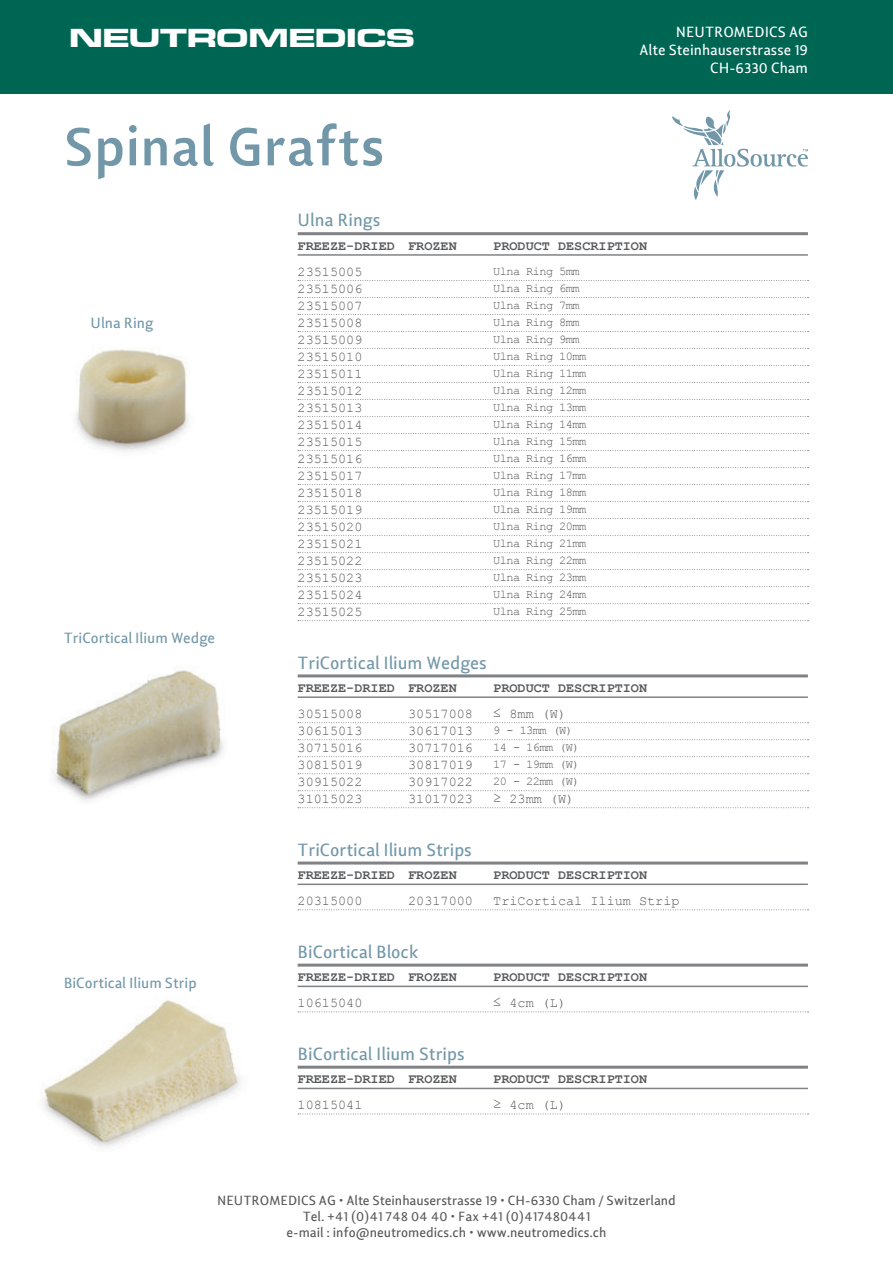
<style>
.page{position:relative;width:893px;height:1263px;background:#fff}
.page>*{position:absolute;margin:0;border:0;box-sizing:border-box;transform-origin:0 0}
.t1{font:700 54px "Lisboa Sans LF";color:#7197a8}
.t2{font:27px "Microgramma D Bold Exte";letter-spacing:.01em;color:#fff;scale:1.2 1}
.t3{font:18px "Lisboa Sans LF";color:#7197a8}
.t4{font:15px/18px "Lisboa Sans LF";color:#fff;text-align:right}
.t5{font:15px "Lisboa Sans LF";color:#7197a8}
.t6{font:13.5px/17px "Courier New";color:#57585a}
.t7{font:700 13.5px "Courier New";color:#57585a}
.t8{font:13.5px/16.2px "Lisboa Sans LF";color:#57585a;text-align:center}
.t9{font:12px "Courier New";letter-spacing:-.05em;color:#57585a}
</style>
<div class="page">
<hr style="left:298px;top:232px;width:510px;height:3px;background:#808285">
<svg style="left:298px;top:280px;width:510px;height:1px"></svg>
<svg style="left:298px;top:314px;width:510px;height:1px"></svg>
<svg style="left:298px;top:348px;width:510px;height:1px"></svg>
<svg style="left:298px;top:297px;width:510px;height:1px"></svg>
<svg style="left:298px;top:331px;width:510px;height:1px"></svg>
<hr style="left:298px;top:254px;width:510px;height:2px;background:#808285">
<svg style="left:298px;top:365px;width:510px;height:1px"></svg>
<svg style="left:298px;top:399px;width:510px;height:1px"></svg>
<svg style="left:298px;top:433px;width:510px;height:1px"></svg>
<svg style="left:298px;top:382px;width:510px;height:1px"></svg>
<svg style="left:298px;top:416px;width:510px;height:1px"></svg>
<svg style="left:298px;top:467px;width:510px;height:1px"></svg>
<svg style="left:298px;top:450px;width:510px;height:1px"></svg>
<svg style="left:298px;top:501px;width:510px;height:1px"></svg>
<svg style="left:298px;top:484px;width:510px;height:1px"></svg>
<svg style="left:298px;top:535px;width:510px;height:1px"></svg>
<svg style="left:298px;top:518px;width:510px;height:1px"></svg>
<svg style="left:298px;top:552px;width:510px;height:1px"></svg>
<svg style="left:298px;top:586px;width:510px;height:1px"></svg>
<svg style="left:298px;top:569px;width:510px;height:1px"></svg>
<svg style="left:298px;top:620px;width:510px;height:1px"></svg>
<svg style="left:298px;top:603px;width:510px;height:1px"></svg>
<hr style="left:298px;top:674px;width:510px;height:3px;background:#808285">
<svg style="left:298px;top:722px;width:510px;height:1px"></svg>
<svg style="left:298px;top:756px;width:510px;height:1px"></svg>
<svg style="left:298px;top:790px;width:510px;height:1px"></svg>
<svg style="left:298px;top:739px;width:510px;height:1px"></svg>
<svg style="left:298px;top:773px;width:510px;height:1px"></svg>
<hr style="left:298px;top:696px;width:510px;height:2px;background:#808285">
<svg style="left:298px;top:807px;width:510px;height:1px"></svg>
<hr style="left:298px;top:861px;width:510px;height:3px;background:#808285">
<svg style="left:298px;top:909px;width:510px;height:1px"></svg>
<hr style="left:298px;top:883px;width:510px;height:2px;background:#808285">
<hr style="left:298px;top:963px;width:510px;height:3px;background:#808285">
<svg style="left:298px;top:1011px;width:510px;height:1px"></svg>
<hr style="left:298px;top:986px;width:510px;height:1px;background:#808285">
<hr style="left:298px;top:1066px;width:510px;height:3px;background:#808285">
<svg style="left:298px;top:1113px;width:510px;height:1px"></svg>
<hr style="left:298px;top:1088px;width:510px;height:1px;background:#808285">
<img style="left:75px;top:349px;width:114px;height:103px">
<div style="left:0;top:0;width:893px;height:94px;background:#006654"></div>
<svg style="left:672px;top:111px;width:136px;height:89px"></svg>
<img style="left:52px;top:670px;width:172px;height:132px">
<img style="left:42px;top:1000px;width:199px;height:147px">
<h2 class="t2" style="left:69px;top:19px;width:289px">NEUTROMEDICS</h2>
<p class="t4" style="left:640px;top:23px;width:170px">NEUTROMEDICS AG<br>Alte Steinhauserstrasse 19<br>CH-6330 Cham</p>
<h1 class="t1" style="left:64px;top:112px;width:323px">Spinal Grafts</h1>
<p class="t5" style="left:91px;top:314px;width:64px">Ulna Ring</p>
<p class="t5" style="left:64px;top:629px;width:153px">TriCortical Ilium Wedge</p>
<p class="t5" style="left:64px;top:974px;width:134px">BiCortical Ilium Strip</p>
<h3 class="t3" style="left:298px;top:210px;width:84px">Ulna Rings</h3>
<p class="t7" style="left:298px;top:237px;width:99px">FREEZE-DRIED</p>
<p class="t6" style="left:298px;top:263px;width:66px">23515005</p>
<p class="t6" style="left:298px;top:297px;width:66px">23515007</p>
<p class="t6" style="left:298px;top:280px;width:66px">23515006</p>
<p class="t6" style="left:298px;top:314px;width:66px">23515008</p>
<p class="t6" style="left:298px;top:331px;width:66px">23515009</p>
<p class="t7" style="left:408px;top:237px;width:50px">FROZEN</p>
<p class="t7" style="left:493px;top:237px;width:155px">PRODUCT DESCRIPTION</p>
<p class="t9" style="left:493px;top:264px;width:88px">Ulna Ring 5mm</p>
<p class="t9" style="left:493px;top:298px;width:88px">Ulna Ring 7mm</p>
<p class="t9" style="left:493px;top:332px;width:88px">Ulna Ring 9mm</p>
<p class="t9" style="left:493px;top:281px;width:88px">Ulna Ring 6mm</p>
<p class="t9" style="left:493px;top:315px;width:88px">Ulna Ring 8mm</p>
<p class="t6" style="left:298px;top:348px;width:66px">23515010</p>
<p class="t6" style="left:298px;top:382px;width:66px">23515012</p>
<p class="t6" style="left:298px;top:365px;width:66px">23515011</p>
<p class="t6" style="left:298px;top:399px;width:66px">23515013</p>
<p class="t6" style="left:298px;top:416px;width:66px">23515014<br>23515015</p>
<p class="t9" style="left:493px;top:349px;width:94px">Ulna Ring 10mm</p>
<p class="t9" style="left:493px;top:383px;width:94px">Ulna Ring 12mm</p>
<p class="t9" style="left:493px;top:417px;width:94px">Ulna Ring 14mm</p>
<p class="t9" style="left:493px;top:366px;width:94px">Ulna Ring 11mm</p>
<p class="t9" style="left:493px;top:400px;width:94px">Ulna Ring 13mm</p>
<p class="t9" style="left:493px;top:434px;width:94px">Ulna Ring 15mm</p>
<p class="t6" style="left:298px;top:450px;width:66px">23515016<br>23515017</p>
<p class="t9" style="left:493px;top:451px;width:94px">Ulna Ring 16mm</p>
<p class="t9" style="left:493px;top:468px;width:94px">Ulna Ring 17mm</p>
<p class="t6" style="left:298px;top:484px;width:66px">23515018<br>23515019</p>
<p class="t9" style="left:493px;top:485px;width:94px">Ulna Ring 18mm</p>
<p class="t9" style="left:493px;top:502px;width:94px">Ulna Ring 19mm</p>
<p class="t6" style="left:298px;top:518px;width:66px">23515020<br>23515021</p>
<p class="t9" style="left:493px;top:519px;width:94px">Ulna Ring 20mm</p>
<p class="t9" style="left:493px;top:536px;width:94px">Ulna Ring 21mm</p>
<p class="t6" style="left:298px;top:552px;width:66px">23515022</p>
<p class="t9" style="left:493px;top:553px;width:94px">Ulna Ring 22mm</p>
<p class="t6" style="left:298px;top:569px;width:66px">23515023<br>23515024</p>
<p class="t9" style="left:493px;top:570px;width:94px">Ulna Ring 23mm</p>
<p class="t9" style="left:493px;top:587px;width:94px">Ulna Ring 24mm</p>
<p class="t6" style="left:298px;top:603px;width:66px">23515025</p>
<p class="t9" style="left:493px;top:604px;width:94px">Ulna Ring 25mm</p>
<h3 class="t3" style="left:298px;top:652px;width:191px">TriCortical Ilium Wedges</h3>
<p class="t7" style="left:408px;top:679px;width:50px">FROZEN</p>
<p class="t7" style="left:493px;top:679px;width:155px">PRODUCT DESCRIPTION</p>
<p class="t7" style="left:298px;top:679px;width:99px">FREEZE-DRIED</p>
<p class="t6" style="left:298px;top:705px;width:66px">30515008</p>
<p class="t6" style="left:298px;top:739px;width:66px">30715016</p>
<p class="t6" style="left:493px;top:705px;width:74px">≤ 8mm (W)</p>
<p class="t9" style="left:493px;top:740px;width:88px">14 - 16mm (W)</p>
<p class="t9" style="left:493px;top:774px;width:88px">20 - 22mm (W)</p>
<p class="t6" style="left:408px;top:705px;width:66px">30517008</p>
<p class="t9" style="left:493px;top:723px;width:81px">9 - 13mm (W)</p>
<p class="t9" style="left:493px;top:757px;width:88px">17 - 19mm (W)</p>
<p class="t6" style="left:298px;top:722px;width:66px">30615013</p>
<p class="t6" style="left:298px;top:756px;width:66px">30815019</p>
<p class="t6" style="left:408px;top:722px;width:66px">30617013</p>
<p class="t6" style="left:408px;top:739px;width:66px">30717016</p>
<p class="t6" style="left:408px;top:773px;width:66px">30917022</p>
<p class="t6" style="left:408px;top:756px;width:66px">30817019</p>
<p class="t6" style="left:408px;top:790px;width:66px">31017023</p>
<p class="t6" style="left:298px;top:773px;width:66px">30915022</p>
<p class="t6" style="left:298px;top:790px;width:66px">31015023</p>
<p class="t6" style="left:493px;top:790px;width:82px">≥ 23mm (W)</p>
<h3 class="t3" style="left:298px;top:839px;width:176px">TriCortical Ilium Strips</h3>
<p class="t6" style="left:408px;top:892px;width:66px">20317000</p>
<p class="t7" style="left:408px;top:866px;width:50px">FROZEN</p>
<p class="t7" style="left:493px;top:866px;width:155px">PRODUCT DESCRIPTION</p>
<p class="t7" style="left:298px;top:866px;width:99px">FREEZE-DRIED</p>
<p class="t6" style="left:298px;top:892px;width:66px">20315000</p>
<p class="t6" style="left:493px;top:892px;width:188px">TriCortical Ilium Strip</p>
<h3 class="t3" style="left:298px;top:941px;width:122px">BiCortical Block</h3>
<p class="t7" style="left:408px;top:968px;width:50px">FROZEN</p>
<p class="t7" style="left:493px;top:968px;width:155px">PRODUCT DESCRIPTION</p>
<p class="t7" style="left:298px;top:968px;width:99px">FREEZE-DRIED</p>
<p class="t6" style="left:298px;top:994px;width:66px">10615040</p>
<p class="t6" style="left:493px;top:994px;width:74px">≤ 4cm (L)</p>
<h3 class="t3" style="left:298px;top:1043px;width:169px">BiCortical Ilium Strips</h3>
<p class="t7" style="left:408px;top:1070px;width:50px">FROZEN</p>
<p class="t7" style="left:493px;top:1070px;width:155px">PRODUCT DESCRIPTION</p>
<p class="t7" style="left:298px;top:1070px;width:99px">FREEZE-DRIED</p>
<p class="t6" style="left:298px;top:1096px;width:66px">10815041</p>
<p class="t6" style="left:493px;top:1096px;width:74px">≥ 4cm (L)</p>
<p class="t8" style="left:217px;top:1192px;width:460px">NEUTROMEDICS AG • Alte Steinhauserstrasse 19 • CH-6330 Cham / Switzerland<br>Tel. +41 (0)41 748 04 40 • Fax +41 (0)417480441<br>e-mail : info@neutromedics.ch • www.neutromedics.ch</p>
</div>
